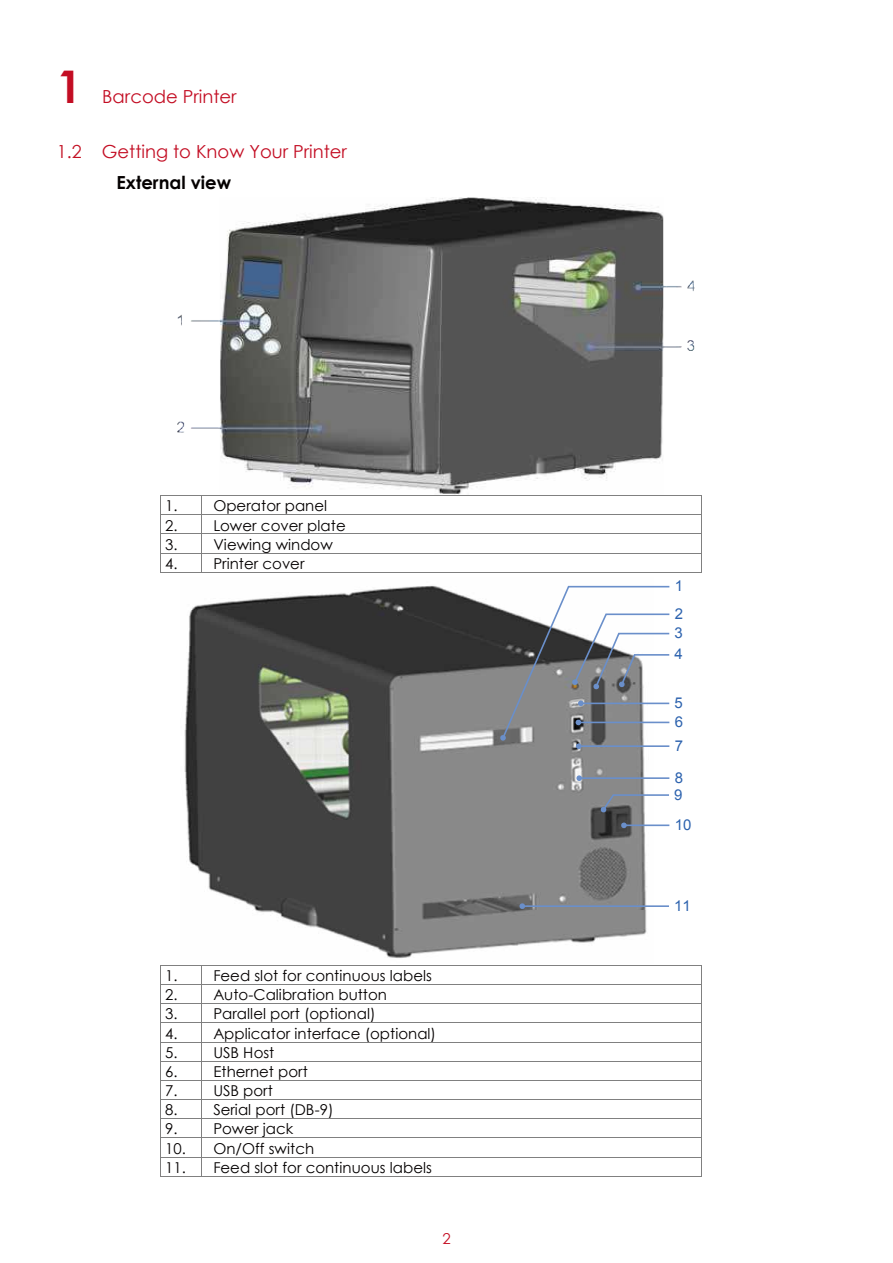
<style>
.page{position:relative;width:893px;height:1263px;background:#fff}
.page>*{position:absolute;margin:0;border:0;box-sizing:border-box;transform-origin:0 0}
.t1{font:700 45px "Century Gothic";color:#c30d23}
.t2{font:18px/31.3px "Century Gothic";color:#c30d23}
.t3{font:15px "Century Gothic";letter-spacing:.005em;color:#040000}
.t4{font:15px/27.6px "Arial";color:#2c62ae}
.t5{font:15px "Century Gothic";color:#c50e23}
.s1{color:#c31124}
.s2{font-weight:700;color:#040000}
</style>
<div class="page">
<img style="left:177px;top:197px;width:518px;height:298px">
<hr style="left:161px;top:495px;width:40px;height:1px;background:#808080">
<hr style="left:202px;top:495px;width:499px;height:1px;background:#808080">
<hr style="left:161px;top:514px;width:40px;height:1px;background:#808080">
<hr style="left:202px;top:514px;width:499px;height:1px;background:#808080">
<hr style="left:161px;top:534px;width:40px;height:1px;background:#808080">
<hr style="left:202px;top:534px;width:499px;height:1px;background:#808080">
<hr style="left:161px;top:553px;width:40px;height:1px;background:#808080">
<hr style="left:202px;top:553px;width:499px;height:1px;background:#808080">
<hr style="left:161px;top:572px;width:40px;height:1px;background:#808080">
<svg style="left:201px;top:495px;width:1px;height:78px"></svg>
<hr style="left:202px;top:572px;width:499px;height:1px;background:#808080">
<svg style="left:701px;top:495px;width:1px;height:78px"></svg>
<hr style="left:161px;top:965px;width:40px;height:1px;background:#808080">
<hr style="left:202px;top:965px;width:499px;height:1px;background:#808080">
<hr style="left:161px;top:984px;width:40px;height:1px;background:#808080">
<hr style="left:202px;top:984px;width:499px;height:1px;background:#808080">
<hr style="left:161px;top:1003px;width:40px;height:1px;background:#808080">
<hr style="left:202px;top:1003px;width:499px;height:1px;background:#808080">
<hr style="left:161px;top:1022px;width:40px;height:1px;background:#808080">
<hr style="left:202px;top:1022px;width:499px;height:1px;background:#808080">
<hr style="left:161px;top:1042px;width:40px;height:1px;background:#808080">
<hr style="left:202px;top:1042px;width:499px;height:1px;background:#808080">
<hr style="left:161px;top:1061px;width:40px;height:1px;background:#808080">
<hr style="left:202px;top:1061px;width:499px;height:1px;background:#808080">
<hr style="left:161px;top:1080px;width:40px;height:1px;background:#808080">
<hr style="left:202px;top:1080px;width:499px;height:1px;background:#808080">
<hr style="left:161px;top:1099px;width:40px;height:1px;background:#808080">
<hr style="left:202px;top:1099px;width:499px;height:1px;background:#808080">
<hr style="left:161px;top:1118px;width:40px;height:1px;background:#808080">
<hr style="left:202px;top:1118px;width:499px;height:1px;background:#808080">
<hr style="left:161px;top:1137px;width:40px;height:1px;background:#808080">
<hr style="left:202px;top:1137px;width:499px;height:1px;background:#808080">
<hr style="left:161px;top:1156px;width:40px;height:1px;background:#808080">
<hr style="left:202px;top:1156px;width:499px;height:1px;background:#808080">
<hr style="left:161px;top:1176px;width:40px;height:1px;background:#808080">
<svg style="left:201px;top:965px;width:1px;height:212px"></svg>
<hr style="left:202px;top:1176px;width:499px;height:1px;background:#808080">
<svg style="left:701px;top:965px;width:1px;height:212px"></svg>
<img style="left:184px;top:585px;width:470px;height:373px">
<hr style="left:522px;top:905px;width:146px;height:2px;background:#6a8fca">
<svg style="left:519px;top:903px;width:6px;height:6px"></svg>
<hr style="left:579px;top:777px;width:90px;height:2px;background:#6a8fca">
<svg style="left:576px;top:775px;width:6px;height:6px"></svg>
<hr style="left:624px;top:824px;width:45px;height:2px;background:#6a8fca">
<svg style="left:621px;top:822px;width:6px;height:6px"></svg>
<svg style="left:601px;top:793px;width:68px;height:19px"></svg>
<svg style="left:500px;top:585px;width:170px;height:164px"></svg>
<h1 class="t1" style="left:57px;top:69px;width:27px">1</h1>
<p class="t2" style="left:102px;top:82px;width:136px">Barcode Printer</p>
<p class="t2" style="left:117px;top:137px;width:232px;text-indent:-60px"><span class="s1">1.2</span> Getting to Know Your Printer<br><span class="s2">External view</span></p>
<p class="t3" style="left:165px;top:500px;width:163px">1. Operator panel</p>
<p class="t3" style="left:165px;top:519px;width:182px">2. Lower cover plate</p>
<p class="t3" style="left:165px;top:538px;width:169px">3. Viewing window</p>
<p class="t3" style="left:165px;top:558px;width:141px">4. Printer cover</p>
<p class="t3" style="left:165px;top:970px;width:268px">1. Feed slot for continuous labels</p>
<p class="t3" style="left:165px;top:989px;width:223px">2. Auto-Calibration button</p>
<p class="t3" style="left:165px;top:1008px;width:212px">3. Parallel port (optional)</p>
<p class="t3" style="left:165px;top:1027px;width:272px">4. Applicator interface (optional)</p>
<p class="t3" style="left:165px;top:1046px;width:111px">5. USB Host</p>
<p class="t3" style="left:165px;top:1066px;width:144px">6. Ethernet port</p>
<p class="t3" style="left:165px;top:1085px;width:109px">7. USB port</p>
<p class="t3" style="left:165px;top:1104px;width:170px">8. Serial port (DB-9)</p>
<p class="t3" style="left:165px;top:1123px;width:130px">9. Power jack</p>
<p class="t3" style="left:165px;top:1142px;width:151px">10. On/Off switch</p>
<p class="t3" style="left:165px;top:1161px;width:268px">11. Feed slot for continuous labels</p>
<p class="t5" style="left:442px;top:1233px;width:10px">2</p>
<p class="t4" style="left:675px;top:573px;width:10px">1<br>2</p>
<p class="t4" style="left:674px;top:623px;width:10px;line-height:21.3px">3<br>4</p>
<p class="t4" style="left:674px;top:690px;width:10px">5</p>
<p class="t4" style="left:675px;top:709px;width:10px">6</p>
<p class="t4" style="left:675px;top:733px;width:10px">7</p>
<p class="t4" style="left:675px;top:765px;width:10px">8</p>
<p class="t4" style="left:675px;top:812px;width:18px">10</p>
<p class="t4" style="left:674px;top:782px;width:10px">9</p>
<p class="t4" style="left:674px;top:893px;width:18px">11</p>
</div>
